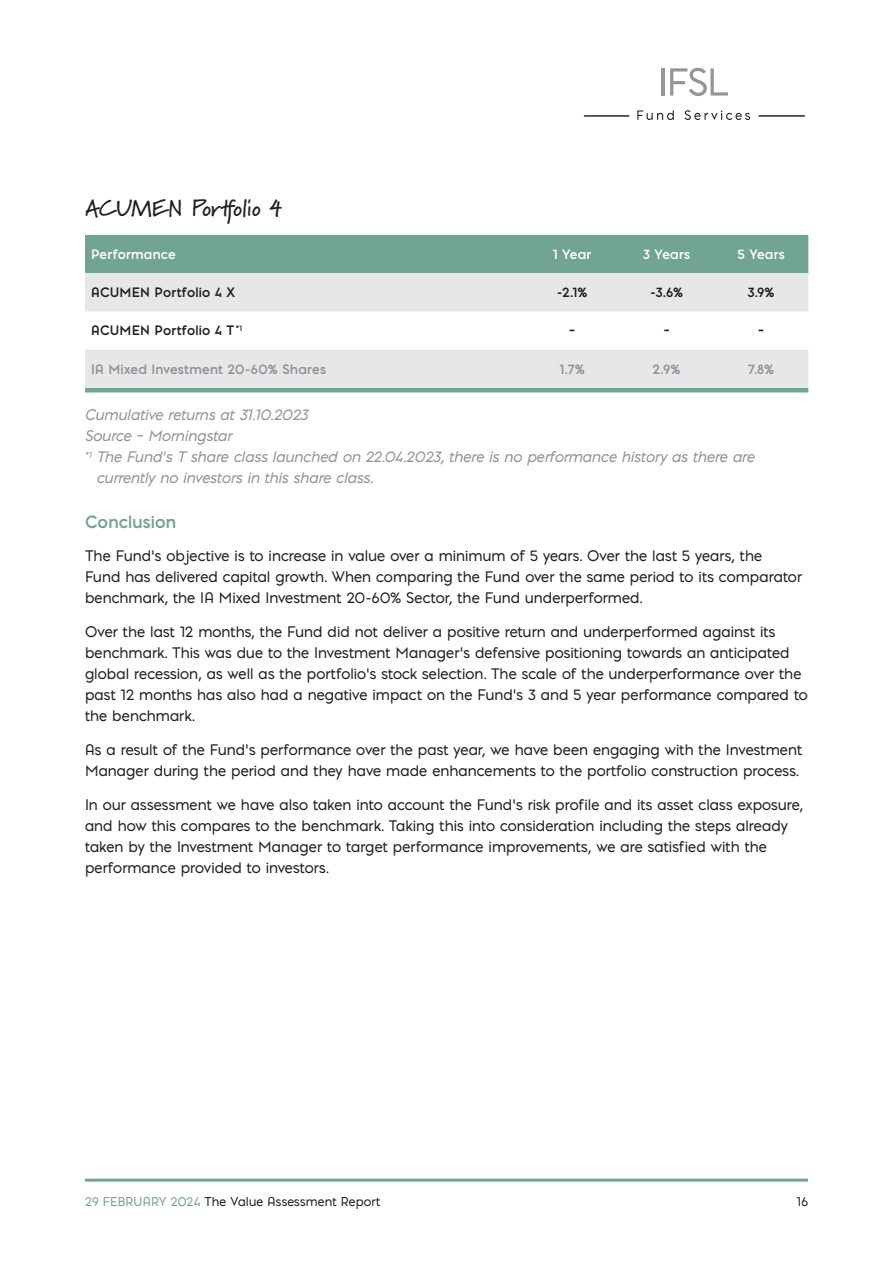
<style>
.page{position:relative;width:893px;height:1263px;background:#fff}
.page>*{position:absolute;margin:0;border:0;box-sizing:border-box;transform-origin:0 0}
.t1{font:700 23.25px "Marydale";color:#231f20}
.t2{font:700 16.5px "Pontiac";letter-spacing:.01em;color:#71a492}
.t3{font:14.25px/21px "Pontiac";letter-spacing:.005em;color:#231f20}
.t4{font:italic 14.25px/21px "Pontiac";letter-spacing:.005em;color:#919295}
.t5{font:700 12.75px "Pontiac";letter-spacing:.015em;color:#231f20}
.t6{font:700 12.75px "Pontiac";letter-spacing:.015em;color:#919295}
.t7{font:700 12.75px "Pontiac";letter-spacing:.015em;color:#fff}
.t8{font:12px "Pontiac";letter-spacing:.015em;color:#231f20}
.s1{color:#71a492}
</style>
<div class="page">
<hr style="left:662px;top:68px;width:3px;height:28px;background:#939598">
<svg style="left:670px;top:68px;width:58px;height:28px"></svg>
<svg style="left:637px;top:110px;width:37px;height:10px"></svg>
<svg style="left:685px;top:110px;width:65px;height:10px"></svg>
<hr style="left:584px;top:115px;width:45px;height:2px;background:#231f20">
<hr style="left:759px;top:115px;width:45px;height:2px;background:#231f20">
<hr style="left:85px;top:1178px;width:723px;height:3px;background:#71a492">
<div style="left:85px;top:235px;width:723px;height:157px;background:#71a492"></div>
<svg style="left:85px;top:273px;width:723px;height:115px;fill:#e6e7e9"></svg>
<p class="t1" style="left:85px;top:194px;width:199px">ACUMEN Portfolio 4</p>
<p class="t7" style="left:91px;top:245px;width:86px">Performance</p>
<p class="t7" style="left:553px;top:245px;width:40px">1 Year</p>
<p class="t7" style="left:643px;top:245px;width:49px">3 Years</p>
<p class="t7" style="left:737px;top:245px;width:49px">5 Years</p>
<p class="t5" style="left:91px;top:283px;width:145px">ACUMEN Portfolio 4 X</p>
<p class="t5" style="left:557px;top:283px;width:32px">-2.1%</p>
<p class="t5" style="left:650px;top:283px;width:34px">-3.6%</p>
<p class="t5" style="left:748px;top:283px;width:28px">3.9%</p>
<p class="t5" style="left:91px;top:321px;width:153px">ACUMEN Portfolio 4 T <sup>*1</sup></p>
<p class="t5" style="left:569px;top:321px;width:8px">–</p>
<p class="t5" style="left:664px;top:321px;width:8px">–</p>
<p class="t5" style="left:758px;top:321px;width:8px">–</p>
<p class="t6" style="left:91px;top:360px;width:237px">IA Mixed Investment 20-60% Shares</p>
<p class="t6" style="left:560px;top:360px;width:27px">1.7%</p>
<p class="t6" style="left:653px;top:360px;width:29px">2.9%</p>
<p class="t6" style="left:748px;top:360px;width:28px">7.8%</p>
<p class="t4" style="left:85px;top:404px;width:225px">Cumulative returns at 31.10.2023</p>
<p class="t4" style="left:85px;top:425px;width:149px">Source – Morningstar</p>
<p class="t4" style="left:97px;top:446px;width:660px;text-indent:-12px"><sup>*1</sup> The Fund’s T share class launched on 22.04.2023, there is no performance history as there are currently no investors in this share class.</p>
<p class="t2" style="left:85px;top:509px;width:93px">Conclusion</p>
<p class="t3" style="left:85px;top:545px;width:719px">The Fund’s objective is to increase in value over a minimum of 5 years. Over the last 5 years, the<br>Fund has delivered capital growth. When comparing the Fund over the same period to its comparator benchmark, the IA Mixed Investment 20-60% Sector, the Fund underperformed.</p>
<p class="t3" style="left:85px;top:621px;width:724px">Over the last 12 months, the Fund did not deliver a positive return and underperformed against its benchmark. This was due to the Investment Manager’s defensive positioning towards an anticipated global recession, as well as the portfolio’s stock selection. The scale of the underperformance over the past 12 months has also had a negative impact on the Fund’s 3 and 5 year performance compared to the benchmark.</p>
<p class="t3" style="left:85px;top:739px;width:719px">As a result of the Fund’s performance over the past year, we have been engaging with the Investment<br>Manager during the period and they have made enhancements to the portfolio construction process.</p>
<p class="t3" style="left:85px;top:793px;width:720px">In our assessment we have also taken into account the Fund’s risk profile and its asset class exposure, and how this compares to the benchmark. Taking this into consideration including the steps already taken by the Investment Manager to target performance improvements, we are satisfied with the performance provided to investors.</p>
<p class="t8" style="left:85px;top:1193px;width:297px"><span class="s1">29 FEBRUARY 2024</span> The Value Assessment Report</p>
<p class="t8" style="left:797px;top:1193px;width:13px">16</p>
</div>
